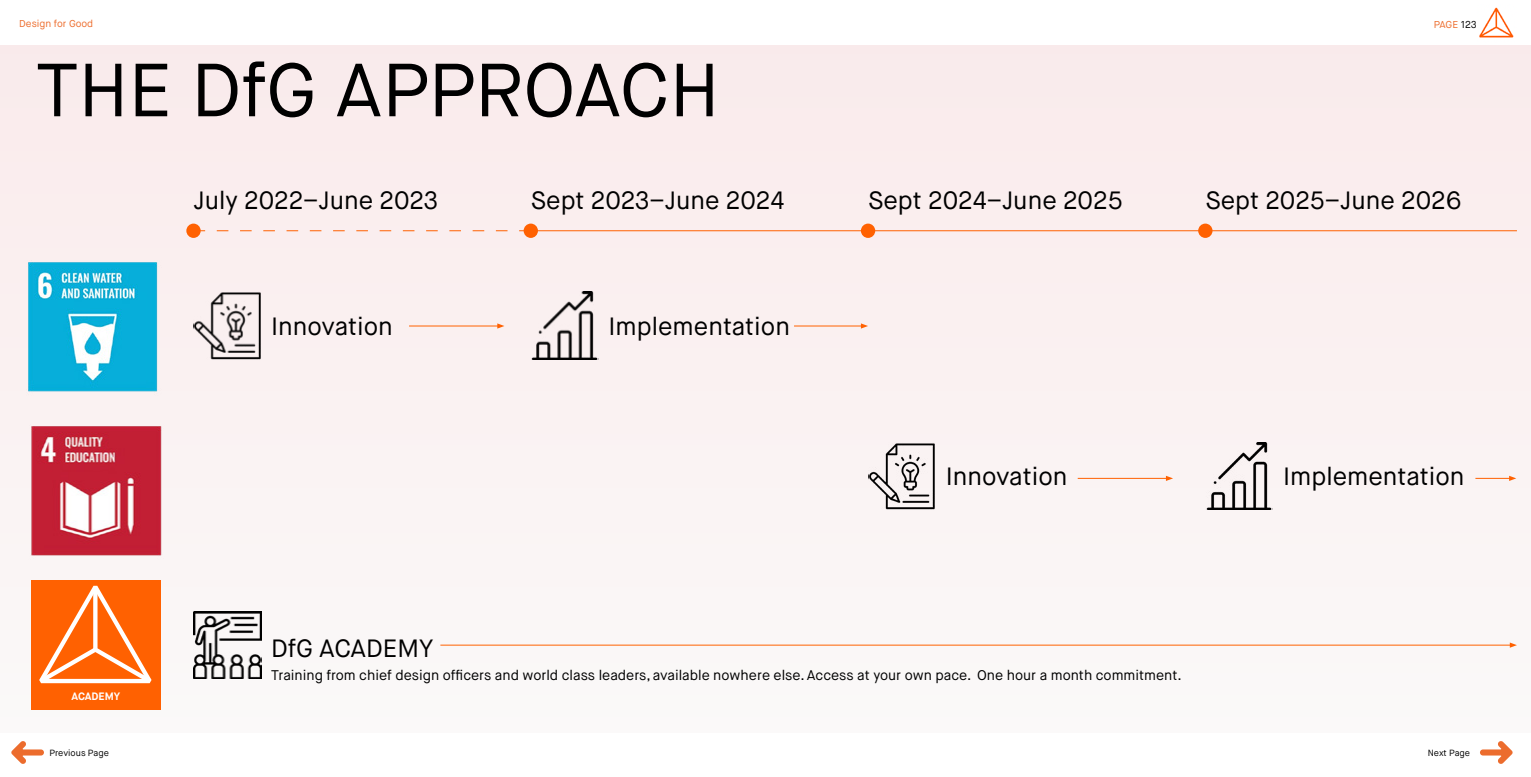
<style>
.page{position:relative;width:1531px;height:777px;background:#fff}
.page>*{position:absolute;margin:0;border:0;box-sizing:border-box;transform-origin:0 0}
.t1{font:75px "Maison Neue";color:#000}
.t2{font:25px "Maison Neue";color:#000}
.t3{font:14px "Maison Neue";color:#000}
.t4{font:700 10.7px "Maison Neue";color:#fff}
.t5{font:10px "Maison Neue";color:#ed6d2d}
.t6{font:9px "Maison Neue";color:#000}
.s1{color:#000}
</style>
<div class="page">
<div style="left:0;top:45px;width:1531px;height:687px;background:#faf1f1"></div>
<div style="left:31px;top:580px;width:129px;height:130px;background:#ff6101"></div>
<img style="left:31px;top:426px;width:131px;height:130px">
<img style="left:28px;top:262px;width:130px;height:130px">
<svg style="left:39px;top:586px;width:113px;height:97px"></svg>
<div style="left:186px;top:224px;width:15px;height:14px;background:#ff6101;border-radius:50%"></div>
<div style="left:524px;top:224px;width:14px;height:14px;background:#ff6101;border-radius:50%"></div>
<svg style="left:200px;top:230px;width:324px;height:1px"></svg>
<hr style="left:409px;top:325px;width:90px;height:1px;background:#ff6101">
<svg style="left:497px;top:323px;width:7px;height:5px"></svg>
<img style="left:193px;top:292px;width:68px;height:67px">
<img style="left:193px;top:611px;width:68px;height:68px">
<img style="left:531px;top:292px;width:67px;height:67px">
<div style="left:861px;top:224px;width:14px;height:14px;background:#ff6101;border-radius:50%"></div>
<div style="left:1198px;top:224px;width:14px;height:14px;background:#ff6101;border-radius:50%"></div>
<hr style="left:531px;top:230px;width:986px;height:1px;background:#ff6101">
<hr style="left:440px;top:644px;width:1071px;height:1px;background:#ff6101">
<svg style="left:1510px;top:642px;width:7px;height:5px"></svg>
<hr style="left:1078px;top:478px;width:89px;height:1px;background:#ff6101">
<svg style="left:1166px;top:476px;width:7px;height:5px"></svg>
<hr style="left:794px;top:325px;width:68px;height:1px;background:#ff6101">
<svg style="left:861px;top:323px;width:7px;height:5px"></svg>
<hr style="left:1475px;top:478px;width:35px;height:1px;background:#ff6101">
<svg style="left:1509px;top:476px;width:7px;height:5px"></svg>
<img style="left:868px;top:443px;width:67px;height:66px">
<img style="left:1206px;top:442px;width:67px;height:67px">
<img style="left:1479px;top:7px;width:35px;height:31px">
<svg style="left:11px;top:741px;width:33px;height:23px"></svg>
<svg style="left:1480px;top:741px;width:33px;height:23px"></svg>
<p class="t5" style="left:19px;top:17px;width:75px">Design for Good</p>
<p class="t5" style="left:1434px;top:18px;width:44px">PAGE <span class="s1">123</span></p>
<h1 class="t1" style="left:36px;top:43px;width:685px">THE DfG APPROACH</h1>
<p class="t2" style="left:193px;top:184px;width:246px">July 2022–June 2023</p>
<p class="t2" style="left:271px;top:311px;width:123px">Innovation</p>
<p class="t2" style="left:531px;top:184px;width:255px">Sept 2023–June 2024</p>
<p class="t2" style="left:608px;top:311px;width:183px">Implementation</p>
<p class="t2" style="left:271px;top:633px;width:164px">DfG ACADEMY</p>
<p class="t2" style="left:868px;top:184px;width:256px">Sept 2024–June 2025</p>
<p class="t2" style="left:1205px;top:184px;width:258px">Sept 2025–June 2026</p>
<p class="t2" style="left:946px;top:461px;width:123px">Innovation</p>
<p class="t2" style="left:1283px;top:461px;width:183px">Implementation</p>
<p class="t4" style="left:71px;top:689px;width:50px">ACADEMY</p>
<p class="t3" style="left:271px;top:666px;width:912px">Training from chief design officers and world class leaders, available nowhere else. Access at your own pace. One hour a month commitment.</p>
<p class="t6" style="left:50px;top:747px;width:61px">Previous Page</p>
<p class="t6" style="left:1428px;top:747px;width:44px">Next Page</p>
</div>
